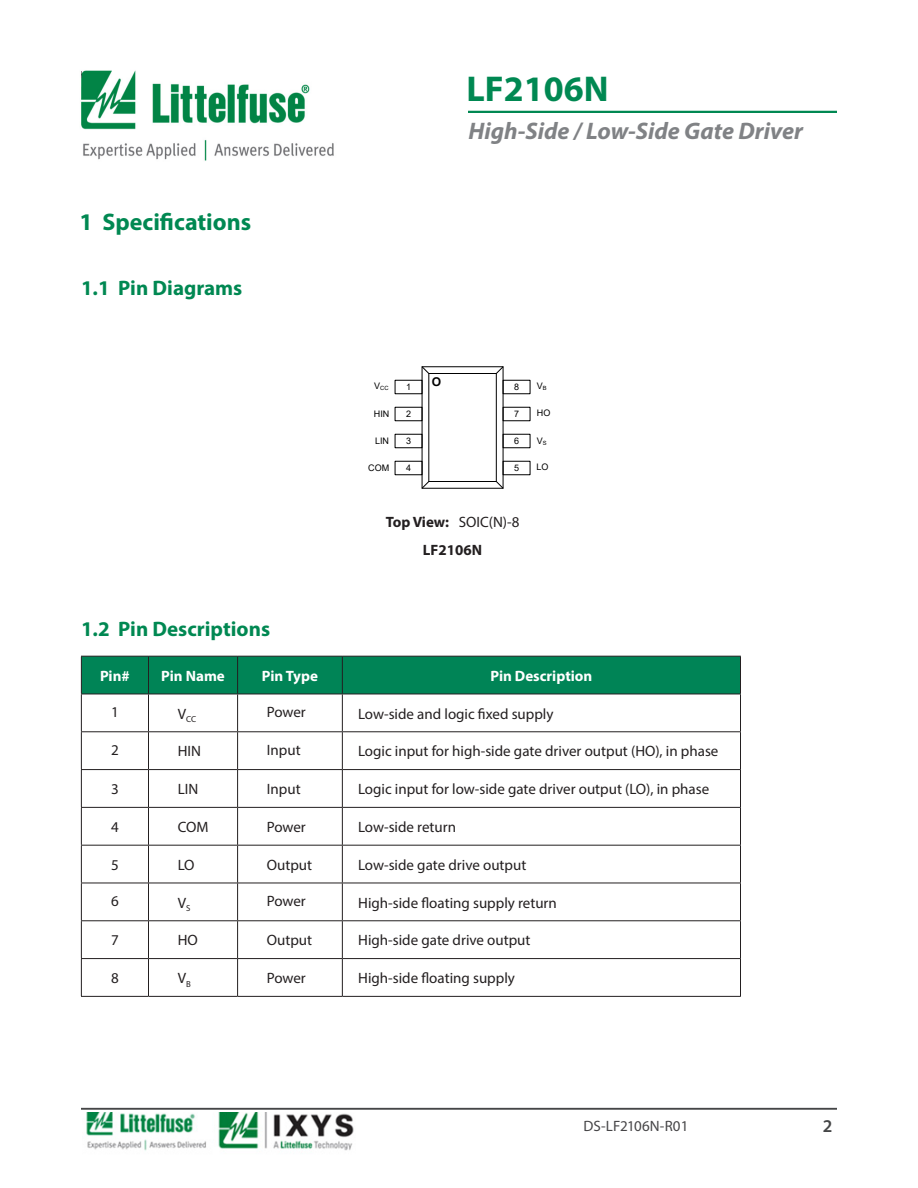
<style>
.page{position:relative;width:918px;height:1188px;background:#fff}
.page>*{position:absolute;margin:0;border:0;box-sizing:border-box;transform-origin:0 0}
.t1{font:700 36px "Myriad Pro";color:#008852}
.t2{font:italic 700 24px "Myriad Pro";color:#808285}
.t3{font:700 24px "Myriad Pro";color:#008852}
.t4{font:700 21px "Myriad Pro";color:#008852}
.t5{font:600 18px "Myriad Pro";color:#454647}
.t6{font:15px "Myriad Pro";color:#231f20}
.t7{font:700 15px "Myriad Pro";color:#fff}
.t8{font:15px "Myriad Pro";letter-spacing:-.005em;color:#464547}
.t9{font:700 15px "Myriad Pro";color:#231f20}
.t10{font:700 12px "Arial";color:#000}
.t11{font:9px "Arial";color:#000}
.t12{font:8.7px "Myriad Pro";color:#231f20}
.t13{font:5.7px "Arial";color:#000}
.s1{font-weight:700}
</style>
<div class="page">
<img style="left:81px;top:70px;width:253px;height:91px">
<hr style="left:468px;top:111px;width:369px;height:2px;background:#008852">
<hr style="left:81px;top:1108px;width:756px;height:2px;background:#454647">
<img style="left:86px;top:1112px;width:268px;height:39px">
<div style="left:82px;top:657px;width:658px;height:37px;background:#008456"></div>
<hr style="left:81px;top:656px;width:67px;height:1px;background:#231f20">
<hr style="left:81px;top:657px;width:1px;height:37px;background:#231f20">
<hr style="left:148px;top:656px;width:90px;height:1px;background:#231f20">
<hr style="left:148px;top:657px;width:1px;height:37px;background:#231f20">
<hr style="left:238px;top:656px;width:104px;height:1px;background:#231f20">
<hr style="left:237px;top:657px;width:1px;height:37px;background:#231f20">
<hr style="left:342px;top:656px;width:399px;height:1px;background:#231f20">
<hr style="left:342px;top:657px;width:1px;height:37px;background:#231f20">
<hr style="left:740px;top:657px;width:1px;height:37px;background:#231f20">
<hr style="left:81px;top:694px;width:67px;height:1px;background:#231f20">
<hr style="left:81px;top:694px;width:1px;height:37px;background:#231f20">
<hr style="left:148px;top:694px;width:90px;height:1px;background:#231f20">
<hr style="left:148px;top:694px;width:1px;height:37px;background:#231f20">
<hr style="left:238px;top:694px;width:104px;height:1px;background:#231f20">
<hr style="left:237px;top:694px;width:1px;height:37px;background:#231f20">
<hr style="left:342px;top:694px;width:399px;height:1px;background:#231f20">
<hr style="left:342px;top:694px;width:1px;height:37px;background:#231f20">
<hr style="left:740px;top:694px;width:1px;height:37px;background:#231f20">
<hr style="left:81px;top:731px;width:67px;height:1px;background:#231f20">
<hr style="left:81px;top:732px;width:1px;height:37px;background:#231f20">
<hr style="left:148px;top:731px;width:90px;height:1px;background:#231f20">
<hr style="left:148px;top:732px;width:1px;height:37px;background:#231f20">
<hr style="left:238px;top:731px;width:104px;height:1px;background:#231f20">
<hr style="left:237px;top:732px;width:1px;height:37px;background:#231f20">
<hr style="left:342px;top:731px;width:399px;height:1px;background:#231f20">
<hr style="left:342px;top:732px;width:1px;height:37px;background:#231f20">
<hr style="left:740px;top:732px;width:1px;height:37px;background:#231f20">
<hr style="left:81px;top:769px;width:67px;height:1px;background:#231f20">
<hr style="left:81px;top:770px;width:1px;height:37px;background:#231f20">
<hr style="left:148px;top:769px;width:90px;height:1px;background:#231f20">
<hr style="left:148px;top:770px;width:1px;height:37px;background:#231f20">
<hr style="left:238px;top:769px;width:104px;height:1px;background:#231f20">
<hr style="left:237px;top:770px;width:1px;height:37px;background:#231f20">
<hr style="left:342px;top:769px;width:399px;height:1px;background:#231f20">
<hr style="left:342px;top:770px;width:1px;height:37px;background:#231f20">
<hr style="left:740px;top:770px;width:1px;height:37px;background:#231f20">
<hr style="left:81px;top:807px;width:67px;height:1px;background:#231f20">
<hr style="left:81px;top:808px;width:1px;height:37px;background:#231f20">
<hr style="left:148px;top:807px;width:90px;height:1px;background:#231f20">
<hr style="left:148px;top:808px;width:1px;height:37px;background:#231f20">
<hr style="left:238px;top:807px;width:104px;height:1px;background:#231f20">
<hr style="left:237px;top:808px;width:1px;height:37px;background:#231f20">
<hr style="left:342px;top:807px;width:399px;height:1px;background:#231f20">
<hr style="left:342px;top:808px;width:1px;height:37px;background:#231f20">
<hr style="left:740px;top:808px;width:1px;height:37px;background:#231f20">
<hr style="left:81px;top:845px;width:67px;height:1px;background:#231f20">
<hr style="left:81px;top:846px;width:1px;height:37px;background:#231f20">
<hr style="left:148px;top:845px;width:90px;height:1px;background:#231f20">
<hr style="left:148px;top:846px;width:1px;height:37px;background:#231f20">
<hr style="left:238px;top:845px;width:104px;height:1px;background:#231f20">
<hr style="left:237px;top:846px;width:1px;height:37px;background:#231f20">
<hr style="left:342px;top:845px;width:399px;height:1px;background:#231f20">
<hr style="left:342px;top:846px;width:1px;height:37px;background:#231f20">
<hr style="left:740px;top:846px;width:1px;height:37px;background:#231f20">
<hr style="left:81px;top:883px;width:67px;height:1px;background:#231f20">
<hr style="left:81px;top:883px;width:1px;height:37px;background:#231f20">
<hr style="left:148px;top:883px;width:90px;height:1px;background:#231f20">
<hr style="left:148px;top:883px;width:1px;height:37px;background:#231f20">
<hr style="left:238px;top:883px;width:104px;height:1px;background:#231f20">
<hr style="left:237px;top:883px;width:1px;height:37px;background:#231f20">
<hr style="left:342px;top:883px;width:399px;height:1px;background:#231f20">
<hr style="left:342px;top:883px;width:1px;height:37px;background:#231f20">
<hr style="left:740px;top:883px;width:1px;height:37px;background:#231f20">
<hr style="left:81px;top:920px;width:67px;height:1px;background:#231f20">
<hr style="left:81px;top:921px;width:1px;height:37px;background:#231f20">
<hr style="left:148px;top:920px;width:90px;height:1px;background:#231f20">
<hr style="left:148px;top:921px;width:1px;height:37px;background:#231f20">
<hr style="left:238px;top:920px;width:104px;height:1px;background:#231f20">
<hr style="left:237px;top:921px;width:1px;height:37px;background:#231f20">
<hr style="left:342px;top:920px;width:399px;height:1px;background:#231f20">
<hr style="left:342px;top:921px;width:1px;height:37px;background:#231f20">
<hr style="left:740px;top:921px;width:1px;height:37px;background:#231f20">
<hr style="left:81px;top:958px;width:67px;height:1px;background:#231f20">
<hr style="left:81px;top:959px;width:1px;height:37px;background:#231f20">
<hr style="left:148px;top:958px;width:90px;height:1px;background:#231f20">
<hr style="left:148px;top:959px;width:1px;height:37px;background:#231f20">
<hr style="left:238px;top:958px;width:104px;height:1px;background:#231f20">
<hr style="left:237px;top:959px;width:1px;height:37px;background:#231f20">
<hr style="left:342px;top:958px;width:399px;height:1px;background:#231f20">
<hr style="left:342px;top:959px;width:1px;height:37px;background:#231f20">
<hr style="left:740px;top:959px;width:1px;height:37px;background:#231f20">
<hr style="left:81px;top:996px;width:67px;height:1px;background:#231f20">
<hr style="left:148px;top:996px;width:90px;height:1px;background:#231f20">
<hr style="left:238px;top:996px;width:104px;height:1px;background:#231f20">
<hr style="left:342px;top:996px;width:399px;height:1px;background:#231f20">
<svg style="left:394px;top:366px;width:137px;height:123px"></svg>
<p class="t3" style="left:80px;top:206px;width:173px">1 Specifications</p>
<p class="t4" style="left:81px;top:274px;width:163px">1.1 Pin Diagrams</p>
<p class="t4" style="left:81px;top:616px;width:191px">1.2 Pin Descriptions</p>
<h1 class="t1" style="left:466px;top:65px;width:144px">LF2106N</h1>
<h2 class="t2" style="left:468px;top:115px;width:336px">High-Side / Low-Side Gate Driver</h2>
<p class="t10" style="left:432px;top:373px;width:11px">O</p>
<p class="t11" style="left:537px;top:379px;width:11px">V<sub>B</sub></p>
<p class="t13" style="left:374px;top:384px;width:16px"><sup>V</sup>CC</p>
<p class="t11" style="left:406px;top:380px;width:7px">1</p>
<p class="t11" style="left:406px;top:407px;width:7px">2</p>
<p class="t11" style="left:406px;top:434px;width:7px">3</p>
<p class="t11" style="left:406px;top:461px;width:7px">4</p>
<p class="t11" style="left:514px;top:380px;width:7px">8</p>
<p class="t11" style="left:514px;top:407px;width:7px">7</p>
<p class="t11" style="left:514px;top:434px;width:7px">6</p>
<p class="t11" style="left:514px;top:461px;width:7px">5</p>
<p class="t11" style="left:537px;top:406px;width:15px">HO</p>
<p class="t11" style="left:374px;top:408px;width:17px">HIN</p>
<p class="t11" style="left:375px;top:434px;width:16px">LIN</p>
<p class="t11" style="left:537px;top:434px;width:11px">V<sub>S</sub></p>
<p class="t11" style="left:536px;top:461px;width:14px">LO</p>
<p class="t11" style="left:368px;top:462px;width:23px">COM</p>
<p class="t6" style="left:386px;top:512px;width:135px"><span class="s1">Top View:</span> SOIC(N)-8</p>
<p class="t9" style="left:423px;top:541px;width:61px">LF2106N</p>
<p class="t7" style="left:100px;top:666px;width:31px">Pin#</p>
<p class="t7" style="left:161px;top:666px;width:65px">Pin Name</p>
<p class="t7" style="left:262px;top:666px;width:58px">Pin Type</p>
<p class="t7" style="left:490px;top:666px;width:103px">Pin Description</p>
<p class="t6" style="left:111px;top:703px;width:9px">1</p>
<p class="t12" style="left:178px;top:714px;width:20px"><sup>V</sup>CC</p>
<p class="t6" style="left:267px;top:703px;width:41px">Power</p>
<p class="t6" style="left:358px;top:704px;width:197px">Low-side and logic fixed supply</p>
<p class="t6" style="left:111px;top:741px;width:9px">2</p>
<p class="t6" style="left:178px;top:742px;width:25px">HIN</p>
<p class="t6" style="left:267px;top:741px;width:35px">Input</p>
<p class="t6" style="left:358px;top:742px;width:362px">Logic input for high-side gate driver output (HO), in phase</p>
<p class="t6" style="left:111px;top:780px;width:9px">3</p>
<p class="t6" style="left:178px;top:780px;width:22px">LIN</p>
<p class="t6" style="left:267px;top:780px;width:35px">Input</p>
<p class="t6" style="left:358px;top:780px;width:353px">Logic input for low-side gate driver output (LO), in phase</p>
<p class="t6" style="left:111px;top:818px;width:9px">4</p>
<p class="t6" style="left:178px;top:818px;width:32px">COM</p>
<p class="t6" style="left:267px;top:818px;width:41px">Power</p>
<p class="t6" style="left:358px;top:818px;width:99px">Low-side return</p>
<p class="t6" style="left:111px;top:855px;width:9px">5</p>
<p class="t6" style="left:178px;top:855px;width:18px">LO</p>
<p class="t6" style="left:267px;top:855px;width:47px">Output</p>
<p class="t6" style="left:358px;top:855px;width:170px">Low-side gate drive output</p>
<p class="t6" style="left:111px;top:892px;width:9px">6</p>
<p class="t6" style="left:178px;top:893px;width:14px">V<sub>S</sub></p>
<p class="t6" style="left:267px;top:892px;width:41px">Power</p>
<p class="t6" style="left:358px;top:893px;width:200px">High-side floating supply return</p>
<p class="t6" style="left:111px;top:931px;width:9px">7</p>
<p class="t6" style="left:178px;top:931px;width:22px">HO</p>
<p class="t6" style="left:267px;top:931px;width:47px">Output</p>
<p class="t6" style="left:358px;top:931px;width:174px">High-side gate drive output</p>
<p class="t6" style="left:111px;top:969px;width:9px">8</p>
<p class="t6" style="left:178px;top:969px;width:15px">V<sub>B</sub></p>
<p class="t6" style="left:267px;top:969px;width:41px">Power</p>
<p class="t6" style="left:358px;top:969px;width:158px">High-side floating supply</p>
<p class="t8" style="left:584px;top:1117px;width:107px">DS-LF2106N-R01</p>
<p class="t5" style="left:823px;top:1114px;width:11px">2</p>
</div>
